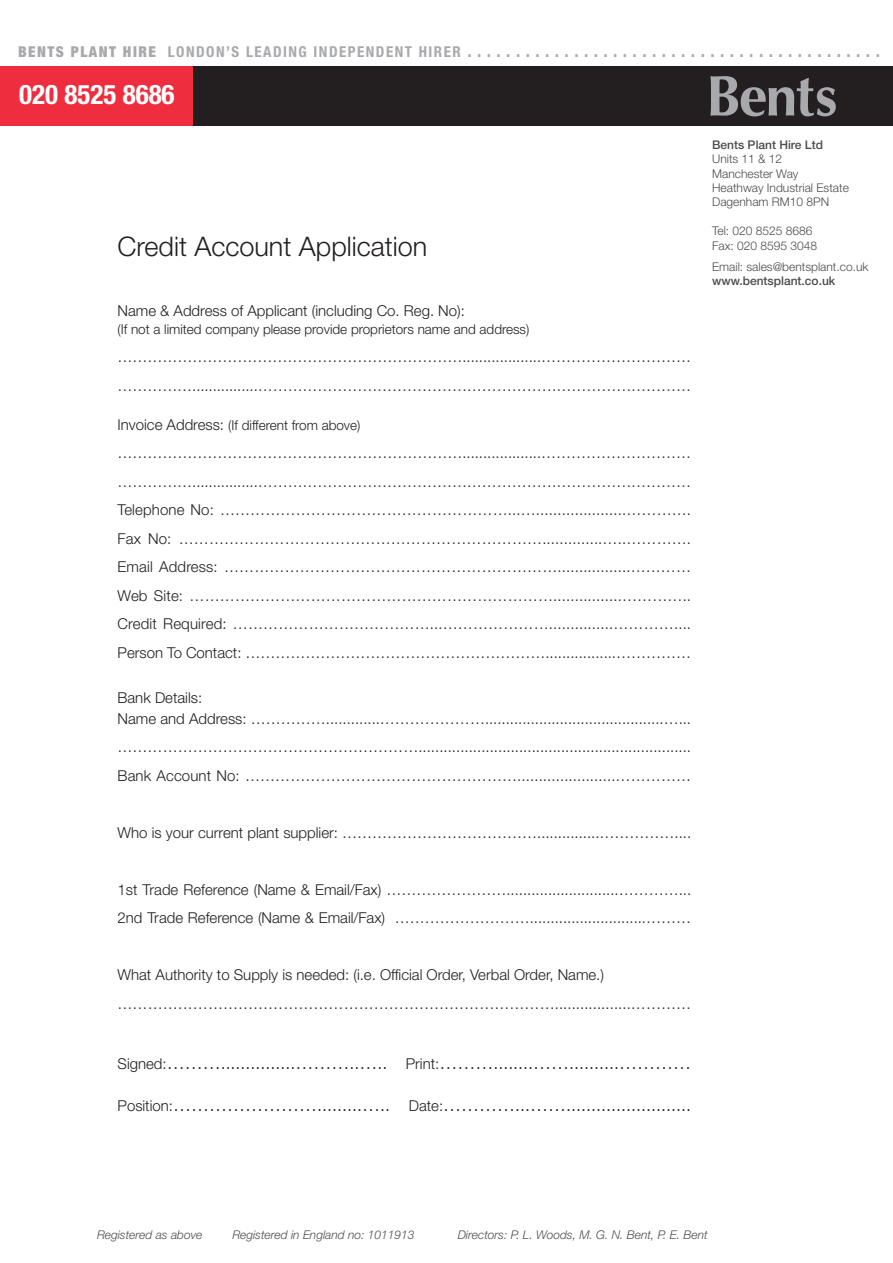
<style>
.page{position:relative;width:893px;height:1263px;background:#fff}
.page>*{position:absolute;margin:0;border:0;box-sizing:border-box;transform-origin:0 0}
.t1{font:700 57.3px "Optima";letter-spacing:-.035em;color:#a8a9ad}
.t2{font:300 27px "Helvetica Neue";color:#231f20}
.t3{font:700 condensed 27px "Helvetica Neue";color:#fff}
.t4{font:300 18px "Helvetica Neue";color:#231f20}
.t5{font:700 condensed 18px "Helvetica Neue";color:#a8a9ad}
.t6{font:300 15px/28.5px "Helvetica Neue";color:#231f20}
.t7{font:300 13.5px "Helvetica Neue";color:#231f20}
.t8{font:300 12px/14.4px "Helvetica Neue";color:#4b4c4d}
.t9{font:italic 300 12px "Helvetica Neue";color:#4b4c4d}
.t10{font:500 12px "Helvetica Neue";color:#4b4c4d}
.s1{font-weight:900;font-size:15px}
.s2{font-size:15px}
</style>
<div class="page">
<div style="left:190px;top:66px;width:703px;height:60px;background:#231f20"></div>
<div style="left:0;top:66px;width:192px;height:60px;background:#ee2e3e"></div>
<p class="t5" style="left:18px;top:36px;width:863px"><span class="s1">BENTS PLANT HIRE</span> <span class="s2">LONDON’S LEADING INDEPENDENT HIRER</span> ...........................................</p>
<h2 class="t3" style="left:19px;top:72px;width:157px">020 8525 8686</h2>
<h1 class="t1" style="left:706px;top:73px;width:133px">Bents</h1>
<h2 class="t2" style="left:118px;top:237px;width:311px">Credit Account Application</h2>
<p class="t6" style="left:118px;top:297px;width:349px">Name &amp; Address of Applicant (including Co. Reg. No):</p>
<p class="t7" style="left:118px;top:324px;width:413px">(If not a limited company please provide proprietors name and address)</p>
<p class="t6" style="left:118px;top:344px;width:575px">……………………………………………………………...................………………………… ……………................……………………………………………………………………………</p>
<p class="t7" style="left:118px;top:420px;width:244px"><span class="s2">Invoice Address:</span> (If different from above)</p>
<p class="t6" style="left:118px;top:440px;width:575px;text-align:justify">……………………………………………………………...................………………………… ……………................…………………………………………………………………………… Telephone No: …………………………………………………...….....................………….<br>Fax No: ………………………………………………………………..............…..………….<br>Email Address: ………………………………………………………….................………… Web Site: ………………………………………………………………................…………..<br>Credit Required: …………………………………...…………………...............…………....<br>Person To Contact: …………………………………………………….................……………</p>
<p class="t6" style="left:118px;top:688px;width:575px;line-height:21px">Bank Details:<br>Name and Address: …………….............…………………...........................................…...</p>
<p class="t6" style="left:118px;top:734px;width:575px">…………………………………………………….................................................................<br>Bank Account No: ……………………………………………….......................……………</p>
<p class="t6" style="left:118px;top:819px;width:575px">Who is your current plant supplier: …………………………………...............……………....</p>
<p class="t6" style="left:118px;top:876px;width:575px">1st Trade Reference (Name &amp; Email/Fax) ……………………...........................…………...<br>2nd Trade Reference (Name &amp; Email/Fax) ………………………............................………</p>
<p class="t6" style="left:118px;top:962px;width:575px">What Authority to Supply is needed: (i.e. Official Order, Verbal Order, Name.) ……………………………………………………………………………..................…………</p>
<p class="t4" style="left:118px;top:1056px;width:575px"><span class="s2">Signed:</span>………...............………..….. <span class="s2">Print:</span>………........……..........…………</p>
<p class="t4" style="left:118px;top:1098px;width:575px"><span class="s2">Position:</span>…………………….........….. <span class="s2">Date:</span>…………...…….........................</p>
<p class="t10" style="left:712px;top:140px;width:112px">Bents Plant Hire Ltd</p>
<p class="t8" style="left:712px;top:153px;width:138px">Units 11 &amp; 12<br>Manchester Way<br>Heathway Industrial Estate<br>Dagenham RM10 8PN</p>
<p class="t8" style="left:712px;top:225px;width:106px">Tel: 020 8525 8686<br>Fax: 020 8595 3048</p>
<p class="t8" style="left:712px;top:260px;width:158px">Email: sales@bentsplant.co.uk</p>
<p class="t10" style="left:712px;top:277px;width:125px">www.bentsplant.co.uk</p>
<p class="t9" style="left:97px;top:1231px;width:107px">Registered as above</p>
<p class="t9" style="left:232px;top:1231px;width:184px">Registered in England no: 1011913</p>
<p class="t9" style="left:458px;top:1231px;width:251px">Directors: P. L. Woods, M. G. N. Bent, P. E. Bent</p>
</div>
